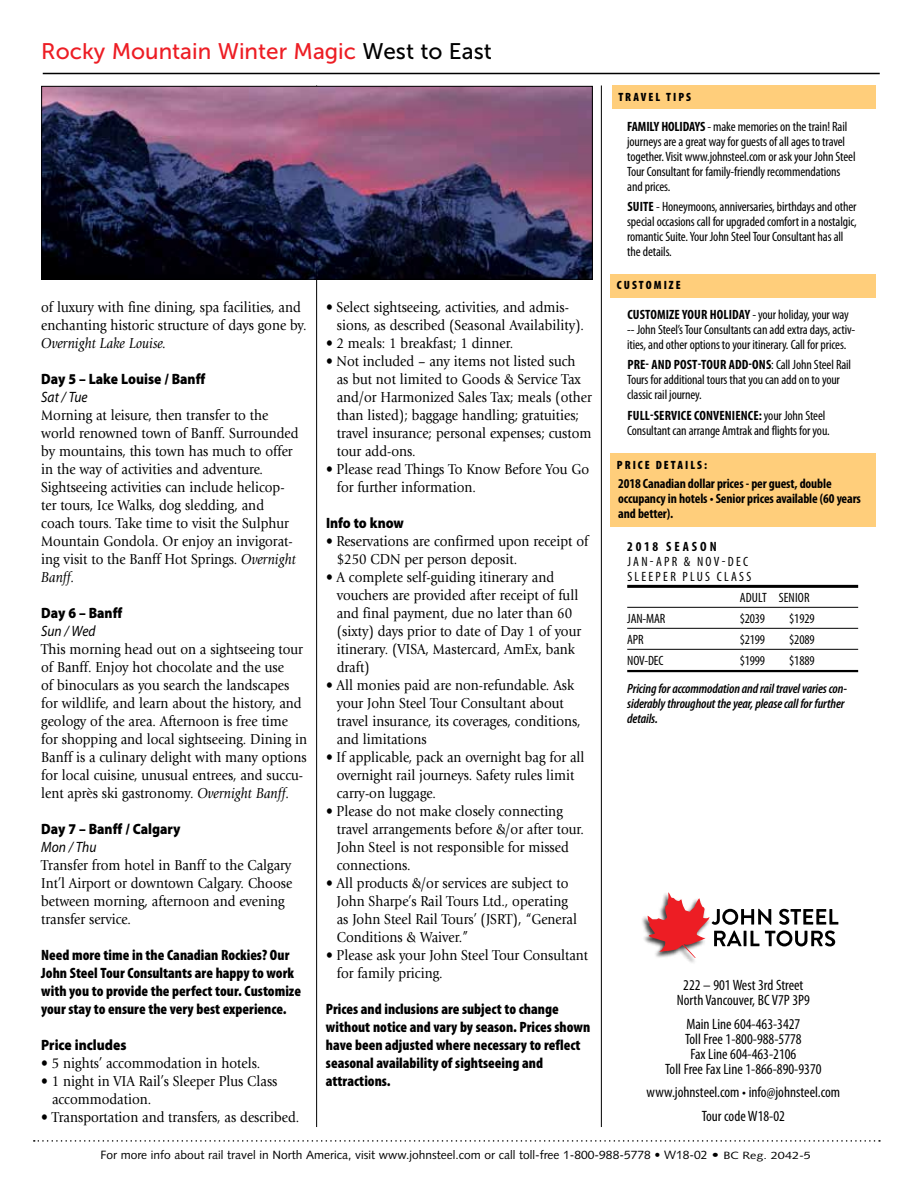
<style>
.page{position:relative;width:918px;height:1188px;background:#fff}
.page>*{position:absolute;margin:0;border:0;box-sizing:border-box;transform-origin:0 0}
.t1{font:22.5px "Museo Sans 500";color:#ed1d24}
.t2{font:15px/18px "Giovanni";color:#000;scale:.9 1}
.t3{font:900 condensed 15px/18px "Myriad Pro";color:#000}
.t4{font:condensed 15px/15px "Myriad Pro";color:#000;text-align:center}
.t5{font:900 15px "Myriad Pro";color:#000;scale:.9 1}
.t6{font:italic 15px "Myriad Pro";color:#000;scale:.9 1}
.t7{font:italic 15px "Giovanni";color:#000;scale:.9 1}
.t8{font:condensed 13.5px/15px "Myriad Pro";letter-spacing:-.01em;color:#000}
.t9{font:italic 600 condensed 13.5px/15px "Myriad Pro";letter-spacing:-.01em;color:#000}
.t10{font:700 condensed 13.5px/15px "Myriad Pro";letter-spacing:-.01em;color:#000}
.t11{font:condensed 13.5px/15px "Myriad Pro";letter-spacing:.17em;color:#000}
.t12{font:condensed 13.5px "Myriad Pro";letter-spacing:.01em;color:#000}
.t13{font:700 condensed 13.5px "Myriad Pro";letter-spacing:.22em;color:#000}
.t14{font:12px "Syntax";color:#000}
.t15{font:900 condensed 12px "Myriad Pro";letter-spacing:.17em;color:#000}
.s1{color:#000}
.s2{font-style:italic}
.s3{font-weight:700}
.s4{font-size:10.5px}
</style>
<div class="page">
<hr style="left:316px;top:86px;width:1px;height:1041px;background:#000">
<hr style="left:601px;top:86px;width:1px;height:1041px;background:#000">
<svg style="left:34px;top:1140px;width:846px;height:2px"></svg>
<hr style="left:43px;top:73px;width:837px;height:1px;background:#000">
<div style="left:612px;top:86px;width:264px;height:23px;background:#ffce7b"></div>
<div style="left:611px;top:274px;width:265px;height:23px;background:#ffce7b"></div>
<div style="left:611px;top:454px;width:265px;height:73px;background:#ffce7b"></div>
<hr style="left:627px;top:585px;width:231px;height:3px;background:#000">
<hr style="left:627px;top:607px;width:231px;height:1px;background:#000">
<hr style="left:627px;top:628px;width:231px;height:1px;background:#000">
<hr style="left:627px;top:649px;width:231px;height:1px;background:#000">
<hr style="left:627px;top:670px;width:231px;height:2px;background:#000">
<img style="left:642px;top:915px;width:53px;height:48px">
<svg style="left:648px;top:892px;width:190px;height:66px"></svg>
<img style="left:43px;top:88px;width:548px;height:190px">
<div style="left:41px;top:86px;width:552px;height:194px;border:1px solid #000"></div>
<h1 class="t1" style="left:41px;top:39px;width:452px">Rocky Mountain Winter Magic <span class="s1">West to East</span></h1>
<p class="t2" style="left:41px;top:299px;width:296px">of luxury with fine dining, spa facilities, and enchanting historic structure of days gone by.</p>
<p class="t7" style="left:41px;top:335px;width:140px">Overnight Lake Louise.</p>
<p class="t5" style="left:41px;top:371px;width:184px">Day 5 – Lake Louise / Banff</p>
<p class="t6" style="left:41px;top:388px;width:53px">Sat / Tue</p>
<p class="t2" style="left:41px;top:407px;width:287px">Morning at leisure, then transfer to the world renowned town of Banff. Surrounded by mountains, this town has much to offer in the way of activities and adventure.<br>Sightseeing activities can include helicop&shy;ter tours, Ice Walks, dog sledding, and coach tours. Take time to visit the Sulphur Mountain Gondola. Or enjoy an invigorat&shy;ing visit to the Banff Hot Springs. <span class="s2">Overnight Banff.</span></p>
<p class="t5" style="left:41px;top:605px;width:92px">Day 6 – Banff</p>
<p class="t6" style="left:41px;top:622px;width:62px">Sun / Wed</p>
<p class="t2" style="left:41px;top:641px;width:297px">This morning head out on a sightseeing tour of Banff. Enjoy hot chocolate and the use<br>of binoculars as you search the landscapes for wildlife, and learn about the history, and geology of the area. Afternoon is free time for shopping and local sightseeing. Dining in Banff is a culinary delight with many options for local cuisine, unusual entrees, and succu&shy;lent après ski gastronomy. <span class="s2">Overnight Banff.</span></p>
<p class="t5" style="left:41px;top:821px;width:156px">Day 7 – Banff / Calgary</p>
<p class="t6" style="left:41px;top:838px;width:63px">Mon / Thu</p>
<p class="t2" style="left:41px;top:857px;width:280px">Transfer from hotel in Banff to the Calgary Int’l Airport or downtown Calgary. Choose between morning, afternoon and evening transfer service.</p>
<p class="t3" style="left:41px;top:946px;width:261px">Need more time in the Canadian Rockies? Our John Steel Tour Consultants are happy to work with you to provide the perfect tour. Customize your stay to ensure the very best experience.</p>
<p class="t5" style="left:41px;top:1037px;width:96px">Price includes</p>
<p class="t2" style="left:41px;top:1055px;width:245px">• 5 nights’ accommodation in hotels.</p>
<p class="t2" style="left:52px;top:1073px;width:252px;text-indent:-11px">• 1 night in VIA Rail’s Sleeper Plus Class accommodation.</p>
<p class="t2" style="left:41px;top:1109px;width:288px">• Transportation and transfers, as described.</p>
<p class="t2" style="left:337px;top:299px;width:276px;text-indent:-11px">• Select sightseeing, activities, and admis&shy;sions, as described (Seasonal Availability).</p>
<p class="t2" style="left:326px;top:335px;width:210px">• 2 meals: 1 breakfast; 1 dinner.</p>
<p class="t2" style="left:337px;top:353px;width:285px;text-indent:-11px">• Not included – any items not listed such<br>as but not limited to Goods &amp; Service Tax and/or Harmonized Sales Tax; meals (other than listed); baggage handling; gratuities; travel insurance; personal expenses; custom tour add-ons.</p>
<p class="t2" style="left:337px;top:461px;width:282px;text-indent:-11px">• Please read Things To Know Before You Go for further information.</p>
<p class="t5" style="left:326px;top:515px;width:88px">Info to know</p>
<p class="t2" style="left:337px;top:533px;width:281px;text-indent:-11px">• Reservations are confirmed upon receipt of $250 CDN per person deposit.</p>
<p class="t2" style="left:337px;top:569px;width:273px;text-indent:-11px">• A complete self-guiding itinerary and vouchers are provided after receipt of full and final payment, due no later than 60 (sixty) days prior to date of Day 1 of your itinerary. (VISA, Mastercard, AmEx, bank draft)</p>
<p class="t2" style="left:337px;top:677px;width:273px;text-indent:-11px">• All monies paid are non-refundable. Ask your John Steel Tour Consultant about travel insurance, its coverages, conditions, and limitations</p>
<p class="t2" style="left:337px;top:749px;width:277px;text-indent:-11px">• If applicable, pack an overnight bag for all overnight rail journeys. Safety rules limit carry-on luggage.</p>
<p class="t2" style="left:337px;top:803px;width:276px;text-indent:-11px">• Please do not make closely connecting travel arrangements before &amp;/or after tour.<br>John Steel is not responsible for missed connections.</p>
<p class="t2" style="left:337px;top:875px;width:269px;text-indent:-11px">• All products &amp;/or services are subject to John Sharpe’s Rail Tours Ltd., operating as John Steel Rail Tours’ (JSRT), “General Conditions &amp; Waiver.”</p>
<p class="t2" style="left:337px;top:947px;width:281px;text-indent:-11px">• Please ask your John Steel Tour Consultant for family pricing.</p>
<p class="t3" style="left:326px;top:1000px;width:266px">Prices and inclusions are subject to change without notice and vary by season. Prices shown have been adjusted where necessary to reflect seasonal availability of sightseeing and attractions.</p>
<p class="t15" style="left:618px;top:89px;width:74px">TRAVEL TIPS</p>
<p class="t8" style="left:627px;top:119px;width:230px"><span class="s3">FAMILY HOLIDAYS</span> - make memories on the train! Rail journeys are a great way for guests of all ages to travel together. Visit www.johnsteel.com or ask your John Steel Tour Consultant for family-friendly recommendations and prices.</p>
<p class="t8" style="left:627px;top:199px;width:231px"><span class="s3">SUITE</span> - Honeymoons, anniversaries, birthdays and other special occasions call for upgraded comfort in a nostalgic, romantic Suite. Your John Steel Tour Consultant has all the details.</p>
<p class="t15" style="left:617px;top:277px;width:65px">CUSTOMIZE</p>
<p class="t8" style="left:627px;top:307px;width:230px"><span class="s3">CUSTOMIZE YOUR HOLIDAY</span> - your holiday, your way -- John Steel’s Tour Consultants can add extra days, activ&shy;ities, and other options to your itinerary. Call for prices.</p>
<p class="t8" style="left:627px;top:357px;width:226px"><span class="s3">PRE- AND POST-TOUR ADD-ONS</span>: Call John Steel Rail<br>Tours for additional tours that you can add on to your classic rail journey.</p>
<p class="t8" style="left:627px;top:408px;width:204px"><span class="s3">FULL-SERVICE CONVENIENCE:</span> your John Steel<br>Consultant can arrange Amtrak and flights for you.</p>
<p class="t15" style="left:617px;top:457px;width:92px">PRICE DETAILS:</p>
<p class="t10" style="left:618px;top:476px;width:244px">2018 Canadian dollar prices - per guest, double occupancy in hotels • Senior prices available (60 years and better).</p>
<p class="t13" style="left:627px;top:538px;width:91px">2018 SEASON</p>
<p class="t11" style="left:627px;top:553px;width:125px">JAN-APR &amp; NOV-DEC<br>SLEEPER PLUS CLASS</p>
<p class="t12" style="left:740px;top:589px;width:71px">ADULT SENIOR</p>
<p class="t8" style="left:627px;top:610px;width:40px">JAN-MAR</p>
<p class="t8" style="left:740px;top:610px;width:27px">$2039</p>
<p class="t8" style="left:789px;top:610px;width:27px">$1929</p>
<p class="t8" style="left:627px;top:631px;width:18px">APR</p>
<p class="t8" style="left:740px;top:631px;width:27px">$2199</p>
<p class="t8" style="left:789px;top:631px;width:27px">$2089</p>
<p class="t8" style="left:627px;top:652px;width:38px">NOV-DEC</p>
<p class="t8" style="left:740px;top:652px;width:27px">$1999</p>
<p class="t8" style="left:789px;top:652px;width:27px">$1889</p>
<p class="t9" style="left:627px;top:680px;width:221px">Pricing for accommodation and rail travel varies con&shy;siderably throughout the year, please call for further details.</p>
<p class="t4" style="left:677px;top:977px;width:135px">222 – 901 West 3rd Street<br>North Vancouver, BC V7P 3P9</p>
<p class="t4" style="left:665px;top:1016px;width:158px">Main Line 604-463-3427<br>Toll Free 1-800-988-5778<br>Fax Line 604-463-2106<br>Toll Free Fax Line 1-866-890-9370</p>
<p class="t4" style="left:647px;top:1080px;width:195px;line-height:23.7px">www.johnsteel.com • info@johnsteel.com<br>Tour code W18-02</p>
<p class="t14" style="left:100px;top:1148px;width:712px">For more info about rail travel in North America, visit www.johnsteel.com or call toll-free 1-800-988-5778 • W18-02 • <span class="s4">BC Reg. 2042-5</span></p>
</div>
